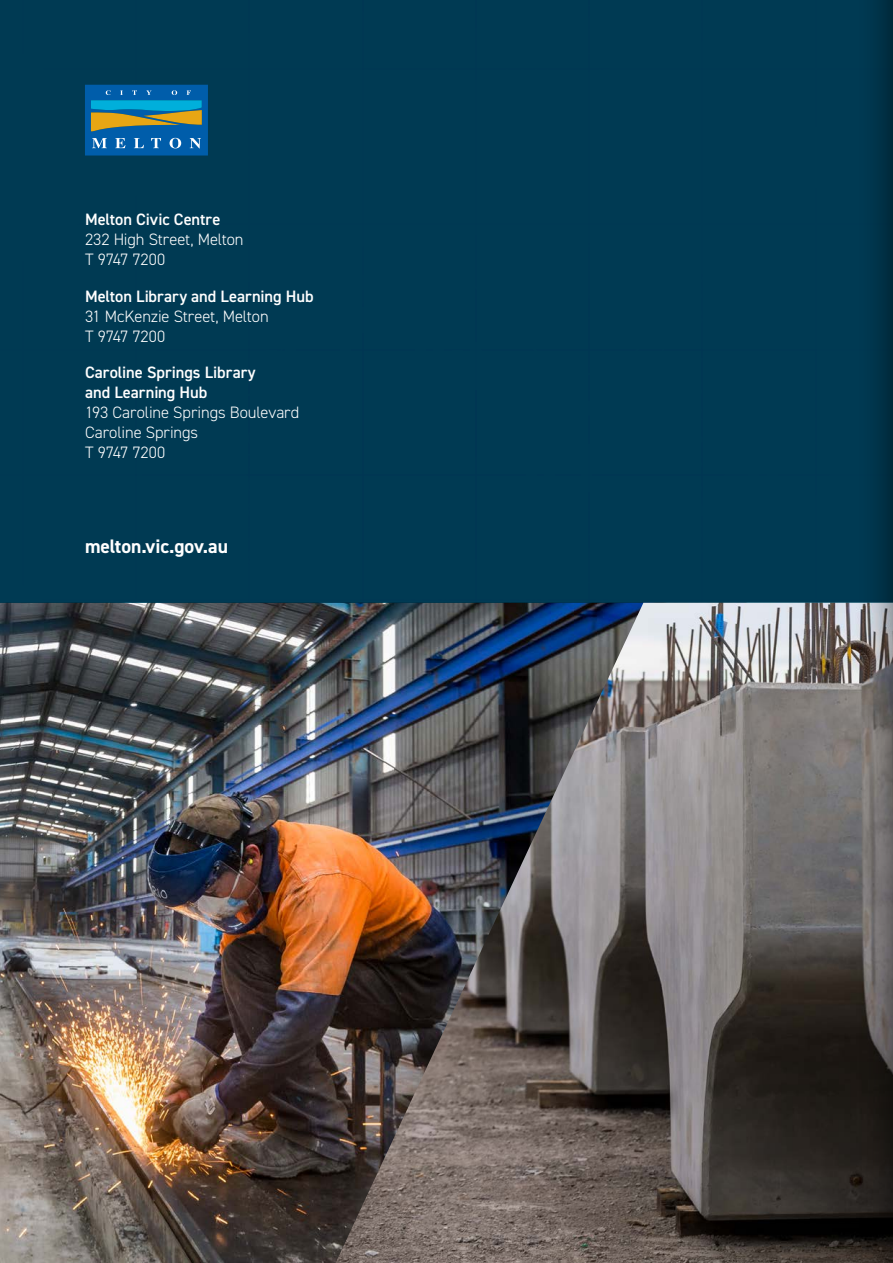
<style>
.page{position:relative;width:893px;height:1263px;background:#fff}
.page>*{position:absolute;margin:0;border:0;box-sizing:border-box;transform-origin:0 0}
.t1{font:700 19.65px "DIN2014";letter-spacing:-.005em;color:#fff}
.t2{font:300 16.5px/19.8px "DIN2014";letter-spacing:-.005em;color:#fff}
.t3{font:600 16.5px/19.8px "DIN2014";letter-spacing:-.005em;color:#fff}
</style>
<div class="page">
<img style="left:0;top:603px;width:336px;height:660px">
<div style="left:0;top:60px;width:833px;height:8px;background:#003a53"></div>
<hr style="left:0;top:68px;width:893px;height:2px;background:#006580">
<hr style="left:815px;top:0;width:1px;height:215px;background:#006580">
<hr style="left:701px;top:0;width:2px;height:215px;background:#006580">
<hr style="left:588px;top:0;width:2px;height:215px;background:#006580">
<hr style="left:475px;top:0;width:2px;height:215px;background:#006580">
<hr style="left:362px;top:0;width:1px;height:215px;background:#006580">
<hr style="left:248px;top:0;width:2px;height:215px;background:#006580">
<hr style="left:135px;top:0;width:2px;height:215px;background:#006580">
<hr style="left:22px;top:0;width:2px;height:215px;background:#006580">
<div style="left:0;top:69px;width:833px;height:534px;background:#003a53"></div>
<div style="left:0;top:0;width:833px;height:60px;background:#003a53"></div>
<img style="left:336px;top:603px;width:497px;height:660px">
<svg style="left:85px;top:85px;width:123px;height:71px"></svg>
<svg style="left:833px;top:0;width:60px;height:1263px"></svg>
<p class="t3" style="left:85px;top:209px;width:137px">Melton Civic Centre</p>
<p class="t2" style="left:85px;top:230px;width:160px">232 High Street, Melton<br>T 9747 7200</p>
<p class="t3" style="left:85px;top:286px;width:230px">Melton Library and Learning Hub</p>
<p class="t2" style="left:85px;top:306px;width:185px">31 McKenzie Street, Melton<br>T 9747 7200</p>
<p class="t3" style="left:85px;top:362px;width:172px">Caroline Springs Library and Learning Hub</p>
<p class="t2" style="left:85px;top:402px;width:216px">193 Caroline Springs Boulevard<br>Caroline Springs<br>T 9747 7200</p>
<p class="t1" style="left:85px;top:533px;width:144px">melton.vic.gov.au</p>
</div>
